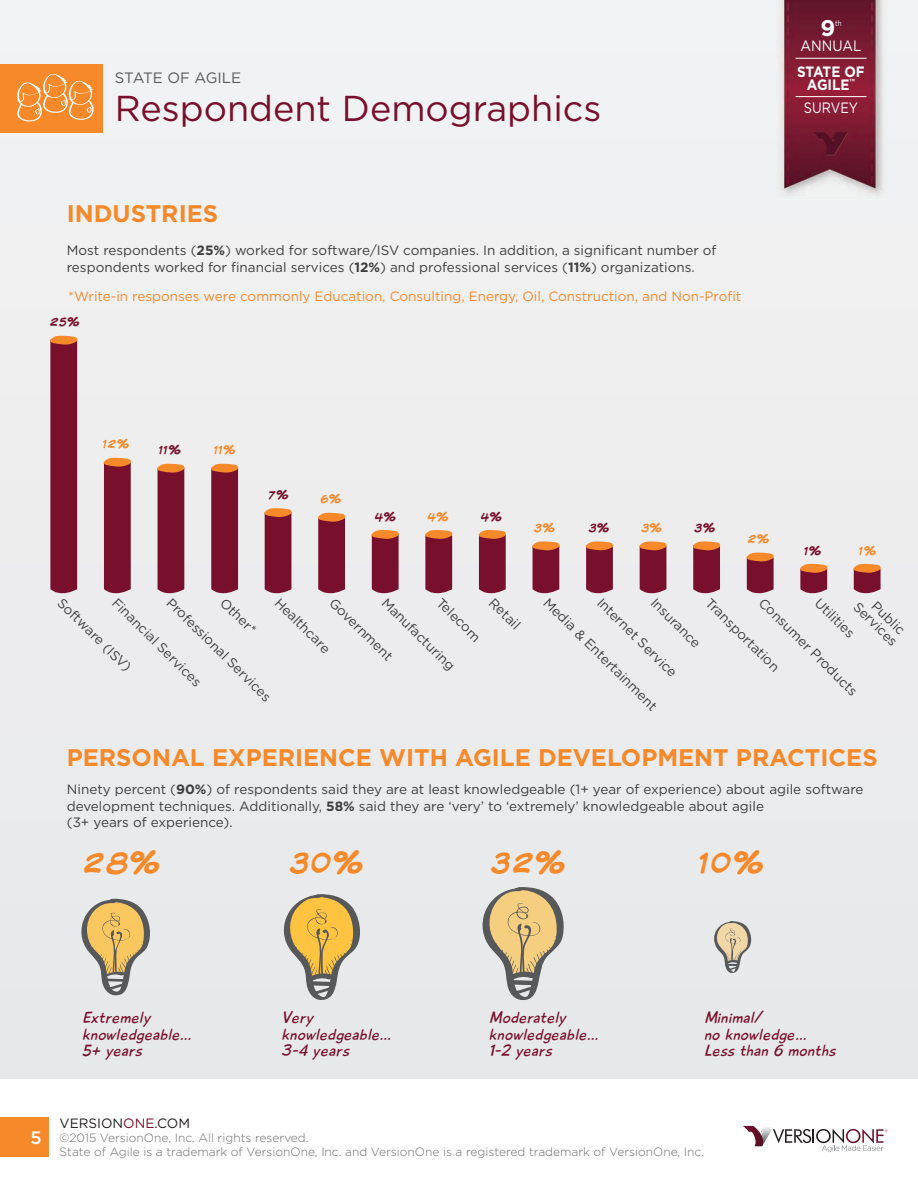
<style>
.page{position:relative;width:918px;height:1188px;background:#fff}
.page>*{position:absolute;margin:0;border:0;box-sizing:border-box;transform-origin:0 0}
.t1{font:36px "Gotham";color:#780f2d}
.t2{font:30.3px "Komika Display";letter-spacing:.1em;color:#f6892a}
.t3{font:700 24px "Gotham";color:#f6892a}
.t4{font:700 22.65px "Gotham";color:#fff}
.t5{font:500 18px "Gotham";color:#fff}
.t6{font:italic 16.5px/16.5px "Playtime With Hot Toddies";letter-spacing:.025em;color:#780f2d}
.t7{font:700 15px/13.5px "Gotham";color:#fff;text-align:center;scale:.9 1}
.t8{font:15px "Gotham";color:#57585a}
.t9{font:15px "Gotham";color:#fff;scale:.9 1}
.t10{font:15px "Gotham";color:#fff;scale:.85 1}
.t11{font:13.5px/16.5px "Gotham";color:#3e3e3f}
.t12{font:13.5px "Gotham";color:#f6892a}
.t13{font:13.5px "Gotham";color:#231f20}
.t14{font:12.3px "Komika Display";color:#780f2d}
.t15{font:12.3px "Komika Display";color:#f6892a}
.t16{font:300 12px/14.4px "Gotham";color:#6c6d70}
.t17{font:7.8px "Gotham";color:#fff;scale:.79 1}
.s1{font-weight:700}
.s2{color:#780f2d}
</style>
<div class="page">
<div style="left:0;top:0;width:918px;height:1079px;background:#ededee"></div>
<svg style="left:743px;top:1126px;width:145px;height:26px"></svg>
<div style="left:0;top:1117px;width:49px;height:40px;background:#f6892a"></div>
<div style="left:0;top:64px;width:103px;height:69px;background:#f6892a"></div>
<svg style="left:17px;top:74px;width:77px;height:48px"></svg>
<img style="left:777px;top:0;width:111px;height:200px">
<img style="left:776px;top:0;width:108px;height:197px">
<hr style="left:796px;top:58px;width:71px;height:1px;background:#fff">
<hr style="left:796px;top:96px;width:71px;height:1px;background:#fff">
<svg style="left:50px;top:336px;width:28px;height:257px;background:#811d36"></svg>
<svg style="left:104px;top:458px;width:27px;height:135px;background:#811a31"></svg>
<svg style="left:157px;top:464px;width:28px;height:129px;background:#852137"></svg>
<svg style="left:264px;top:508px;width:28px;height:85px;background:#892739"></svg>
<svg style="left:318px;top:513px;width:27px;height:80px;background:#862032"></svg>
<svg style="left:371px;top:530px;width:28px;height:63px;background:#8d2c3a"></svg>
<svg style="left:425px;top:530px;width:28px;height:63px;background:#8d2c3a"></svg>
<svg style="left:479px;top:530px;width:27px;height:63px;background:#8a2534"></svg>
<svg style="left:532px;top:541px;width:28px;height:52px"></svg>
<svg style="left:639px;top:541px;width:28px;height:52px"></svg>
<svg style="left:693px;top:541px;width:27px;height:52px"></svg>
<svg style="left:746px;top:553px;width:28px;height:40px"></svg>
<svg style="left:800px;top:564px;width:28px;height:29px"></svg>
<svg style="left:586px;top:541px;width:27px;height:52px"></svg>
<svg style="left:211px;top:464px;width:27px;height:129px;background:#811a31"></svg>
<svg style="left:71px;top:898px;width:82px;height:100px;background:#d1c1a0"></svg>
<svg style="left:272px;top:893px;width:91px;height:110px;background:#d3c096"></svg>
<svg style="left:709px;top:921px;width:44px;height:53px;background:#cec6b7"></svg>
<svg style="left:853px;top:564px;width:28px;height:29px"></svg>
<svg style="left:480px;top:886px;width:85px;height:115px;background:#ccbea1"></svg>
<p class="t8" style="left:115px;top:68px;width:128px">STATE OF AGILE</p>
<h1 class="t1" style="left:115px;top:85px;width:488px">Respondent Demographics</h1>
<h3 class="t3" style="left:67px;top:197px;width:153px">INDUSTRIES</h3>
<p class="t11" style="left:67px;top:242px;width:651px">Most respondents (<span class="s1">25%</span>) worked for software/ISV companies. In addition, a significant number of respondents worked for financial services (<span class="s1">12%</span>) and professional services (<span class="s1">11%</span>) organizations.</p>
<p class="t12" style="left:68px;top:287px;width:675px">*Write-in responses were commonly Education, Consulting, Energy, Oil, Construction, and Non-Profit</p>
<p class="t14" style="left:50px;top:315px;width:31px">25%</p>
<h3 class="t4" style="left:820px;top:13px;width:16px">9</h3>
<p class="t17" style="left:835px;top:18px;width:10px">th</p>
<p class="t9" style="left:801px;top:36px;width:69px">ANNUAL</p>
<p class="t7" style="left:797px;top:65px;width:77px">STATE OF<br>AGILE<sup>™</sup></p>
<p class="t10" style="left:804px;top:98px;width:65px">SURVEY</p>
<p class="t15" style="left:103px;top:437px;width:27px">12%</p>
<p class="t14" style="left:159px;top:443px;width:23px">11%</p>
<p class="t15" style="left:214px;top:443px;width:23px">11%</p>
<p class="t14" style="left:269px;top:487px;width:21px">7%</p>
<p class="t15" style="left:320px;top:492px;width:22px">6%</p>
<p class="t14" style="left:375px;top:509px;width:22px">4%</p>
<p class="t14" style="left:481px;top:509px;width:22px">4%</p>
<p class="t15" style="left:428px;top:509px;width:22px">4%</p>
<p class="t15" style="left:534px;top:521px;width:22px">3%</p>
<p class="t15" style="left:641px;top:521px;width:22px">3%</p>
<p class="t14" style="left:694px;top:521px;width:22px">3%</p>
<p class="t14" style="left:588px;top:521px;width:22px">3%</p>
<p class="t15" style="left:748px;top:532px;width:23px">2%</p>
<p class="t14" style="left:804px;top:543px;width:18px">1%</p>
<p class="t15" style="left:859px;top:543px;width:18px">1%</p>
<p class="t11" style="left:66px;top:594px;width:101px;rotate:45deg">Softw are (ISV)</p>
<p class="t11" style="left:445px;top:594px;width:51px;rotate:45deg">Telecom</p>
<p class="t11" style="left:497px;top:594px;width:39px;rotate:45deg">Retail</p>
<p class="t11" style="left:552px;top:594px;width:155px;rotate:45deg">Med ia &amp; Entertainm ent</p>
<p class="t11" style="left:659px;top:594px;width:66px;rotate:45deg">Insurance</p>
<p class="t11" style="left:714px;top:594px;width:98px;rotate:45deg">Transp ortation</p>
<p class="t11" style="left:175px;top:594px;width:142px;rotate:45deg">P rofessional Services</p>
<p class="t11" style="left:283px;top:594px;width:74px;rotate:45deg">H ealthcare</p>
<p class="t11" style="left:338px;top:594px;width:84px;rotate:45deg">Governm ent</p>
<p class="t11" style="left:768px;top:594px;width:134px;rotate:45deg">Consum er P rod ucts</p>
<p class="t11" style="left:229px;top:594px;width:47px;rotate:45deg">Other*</p>
<p class="t11" style="left:862px;top:598px;width:57px;rotate:45deg">Services</p>
<p class="t11" style="left:823px;top:594px;width:52px;rotate:45deg">U tilities</p>
<p class="t11" style="left:880px;top:597px;width:43px;rotate:45deg">P ub lic</p>
<p class="t11" style="left:390px;top:594px;width:98px;rotate:45deg">Manufacturing</p>
<p class="t11" style="left:121px;top:594px;width:121px;rotate:45deg">Financial Services</p>
<p class="t11" style="left:606px;top:594px;width:107px;rotate:45deg">Internet Service</p>
<h3 class="t3" style="left:67px;top:741px;width:812px">PERSONAL EXPERIENCE WITH AGILE DEVELOPMENT PRACTICES</h3>
<p class="t11" style="left:67px;top:781px;width:798px">Ninety percent (<span class="s1">90%</span>) of respondents said they are at least knowledgeable (1+ year of experience) about agile software development techniques. Additionally, <span class="s1">58%</span> said they are ‘very’ to ‘extremely’ knowledgeable about agile<br>(3+ years of experience).</p>
<h2 class="t2" style="left:84px;top:844px;width:77px">28%</h2>
<h2 class="t2" style="left:289px;top:844px;width:75px">30%</h2>
<h2 class="t2" style="left:491px;top:844px;width:76px">32%</h2>
<h2 class="t2" style="left:699px;top:844px;width:65px">10%</h2>
<p class="t6" style="left:82px;top:1010px;width:111px">Extremely knowledgeable…<br>5+ years</p>
<p class="t6" style="left:282px;top:1010px;width:111px">Very knowledgeable…<br>3-4 years</p>
<p class="t6" style="left:489px;top:1010px;width:111px">Moderately knowledgeable…<br>1-2 years</p>
<p class="t6" style="left:704px;top:1010px;width:133px">Minimal/<br>no knowledge…<br>Less than 6 months</p>
<h3 class="t5" style="left:30px;top:1125px;width:13px">5</h3>
<p class="t13" style="left:60px;top:1114px;width:132px">VERSION<span class="s2">ONE</span>.COM</p>
<p class="t16" style="left:60px;top:1130px;width:646px">©2015 VersionOne, Inc. All rights reserved.<br>State of Agile is a trademark of VersionOne, Inc. and VersionOne is a registered trademark of VersionOne, Inc.</p>
</div>
